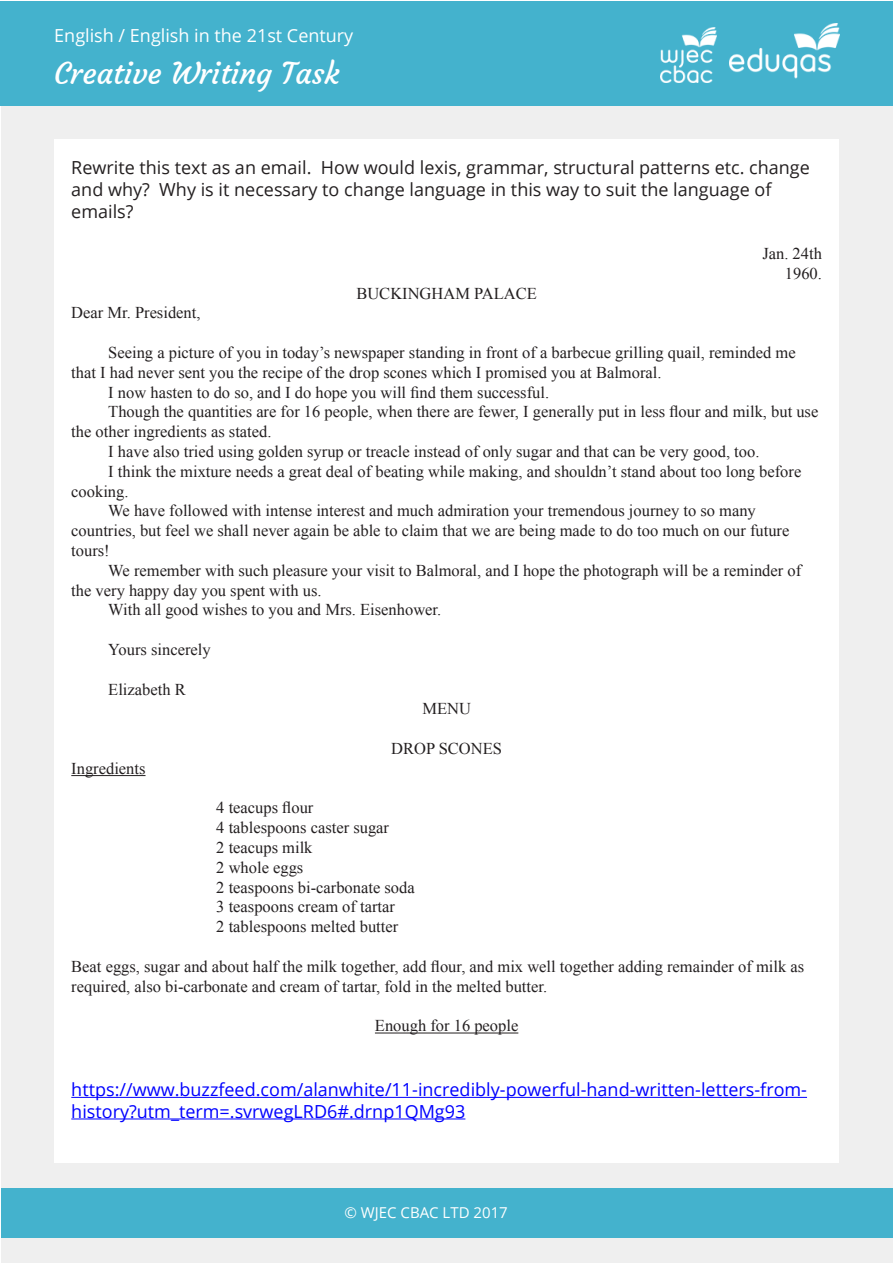
<style>
.page{position:relative;width:893px;height:1263px;background:#fff}
.page>*{position:absolute;margin:0;border:0;box-sizing:border-box;transform-origin:0 0}
.t1{font:30px "Courgette";color:#fff}
.Main_text{font:18px/21.6px "Open Sans";color:#231f20}
.Main_text-2{font:18px/21.6px "Open Sans";color:#00f}
.t2{font:18px "Open Sans";color:#fff}
.Main_text-3{font:16.5px/19.8px "Times New Roman";color:#231f20}
.t3{font:15px "Open Sans";color:#fff}
</style>
<div class="page">
<div style="left:1px;top:2px;width:891px;height:1261px;background:#efefef"></div>
<div style="left:0;top:1px;width:892px;height:104px;background:#44b2cd"></div>
<img style="left:729px;top:24px;width:110px;height:55px">
<div style="left:1px;top:1188px;width:892px;height:50px;background:#44b2cd"></div>
<img style="left:661px;top:27px;width:55px;height:55px">
<div style="left:54px;top:139px;width:785px;height:1023px;background:#fff"></div>
<hr style="left:71px;top:775px;width:75px;height:1px;background:#231f20">
<hr style="left:375px;top:1032px;width:143px;height:1px;background:#231f20">
<hr style="left:71px;top:1097px;width:736px;height:1px;background:#00f">
<hr style="left:71px;top:1118px;width:394px;height:1px;background:#00f">
<p class="t2" style="left:54px;top:23px;width:300px">English / English in the 21st Century</p>
<h1 class="t1" style="left:54px;top:55px;width:287px">Creative Writing Task</h1>
<p class="Main_text" style="left:71px;top:156px;width:740px">Rewrite this text as an email. How would lexis, grammar, structural patterns etc. change and why? Why is it necessary to change language in this way to suit the language of emails?</p>
<p class="Main_text-3" style="left:762px;top:243px;width:61px">Jan. 24th</p>
<p class="Main_text-3" style="left:785px;top:263px;width:39px">1960.</p>
<p class="Main_text-3" style="left:356px;top:283px;width:182px">BUCKINGHAM PALACE</p>
<p class="Main_text-3" style="left:71px;top:303px;width:131px">Dear Mr. President,</p>
<p class="Main_text-3" style="left:71px;top:342px;width:726px;text-indent:37px">Seeing a picture of you in today’s newspaper standing in front of a barbecue grilling quail, reminded me that I had never sent you the recipe of the drop scones which I promised you at Balmoral.</p>
<p class="Main_text-3" style="left:108px;top:382px;width:442px">I now hasten to do so, and I do hope you will find them successful.</p>
<p class="Main_text-3" style="left:71px;top:402px;width:749px;text-indent:37px">Though the quantities are for 16 people, when there are fewer, I generally put in less flour and milk, but use the other ingredients as stated.</p>
<p class="Main_text-3" style="left:108px;top:441px;width:653px">I have also tried using golden syrup or treacle instead of only sugar and that can be very good, too.</p>
<p class="Main_text-3" style="left:71px;top:461px;width:731px;text-indent:37px">I think the mixture needs a great deal of beating while making, and shouldn’t stand about too long before cooking.</p>
<p class="Main_text-3" style="left:71px;top:501px;width:720px;text-indent:37px">We have followed with intense interest and much admiration your tremendous journey to so many countries, but feel we shall never again be able to claim that we are being made to do too much on our future tours!</p>
<p class="Main_text-3" style="left:71px;top:560px;width:731px;text-indent:37px">We remember with such pleasure your visit to Balmoral, and I hope the photograph will be a reminder of the very happy day you spent with us.</p>
<p class="Main_text-3" style="left:108px;top:600px;width:334px">With all good wishes to you and Mrs. Eisenhower.</p>
<p class="Main_text-3" style="left:108px;top:639px;width:104px">Yours sincerely</p>
<p class="Main_text-3" style="left:108px;top:679px;width:79px">Elizabeth R</p>
<p class="Main_text-3" style="left:422px;top:699px;width:50px">MENU</p>
<p class="Main_text-3" style="left:391px;top:738px;width:112px">DROP SCONES</p>
<p class="Main_text-3" style="left:71px;top:758px;width:76px">Ingredients</p>
<p class="Main_text-3" style="left:216px;top:798px;width:99px">4 teacups flour</p>
<p class="Main_text-3" style="left:216px;top:817px;width:174px">4 tablespoons caster sugar</p>
<p class="Main_text-3" style="left:216px;top:837px;width:98px">2 teacups milk</p>
<p class="Main_text-3" style="left:216px;top:857px;width:89px">2 whole eggs</p>
<p class="Main_text-3" style="left:216px;top:877px;width:200px">2 teaspoons bi-carbonate soda</p>
<p class="Main_text-3" style="left:216px;top:897px;width:180px">3 teaspoons cream of tartar</p>
<p class="Main_text-3" style="left:216px;top:916px;width:183px">2 tablespoons melted butter</p>
<p class="Main_text-3" style="left:71px;top:956px;width:734px">Beat eggs, sugar and about half the milk together, add flour, and mix well together adding remainder of milk as required, also bi-carbonate and cream of tartar, fold in the melted butter.</p>
<p class="Main_text-3" style="left:375px;top:1015px;width:145px">Enough for 16 people</p>
<p class="Main_text-2" style="left:71px;top:1078px;width:737px">https://www.buzzfeed.com/alanwhite/11-incredibly-powerful-hand-written-letters-from&shy;history?utm_term=.svrwegLRD6#.drnp1QMg93</p>
<p class="t3" style="left:345px;top:1202px;width:165px">© WJEC CBAC LTD 2017</p>
</div>
